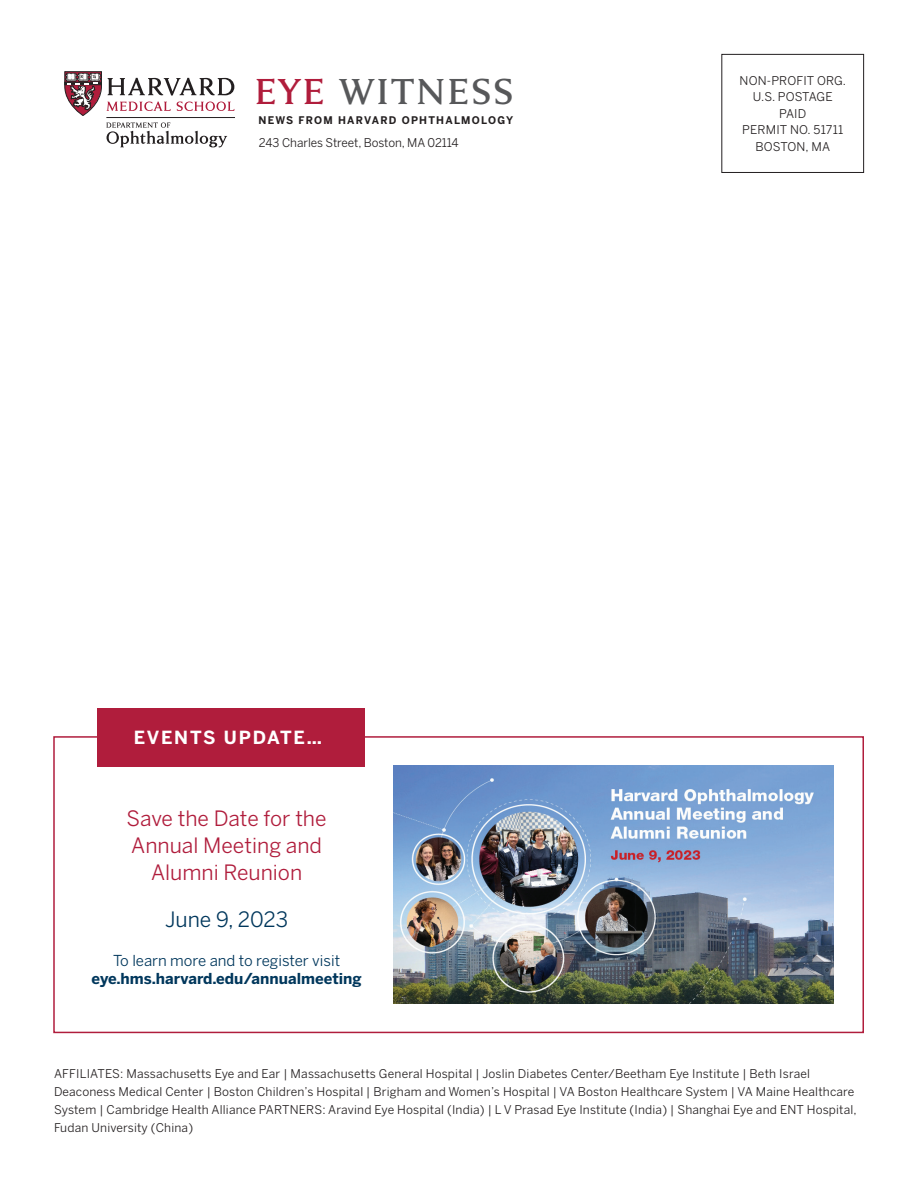
<style>
.page{position:relative;width:918px;height:1188px;background:#fff}
.page>*{position:absolute;margin:0;border:0;box-sizing:border-box;transform-origin:0 0}
.Table_Content{font:700 39px "Anziano Pro";letter-spacing:.04em;color:#57585a}
.t1{font:21px/27px "Benton Sans";color:#b01d3c;text-align:center}
.t2{font:21px "Benton Sans";color:#00375c}
.t3{font:700 18px "Benton Sans";letter-spacing:.1em;color:#fff}
.t4{font:700 15px/18px "Benton Sans";color:#00375c;text-align:center}
.Body{font:12px/18px "Benton Sans";letter-spacing:.015em;color:#231f20}
.Body-2{font:12px "Benton Sans";letter-spacing:-.005em;color:#231f20}
.Body-3{font:12px "Benton Sans";letter-spacing:-.01em;color:#231f20}
.Body-4{font:700 10.5px "Benton Sans";letter-spacing:.12em;color:#231f20}
.s1{color:#b01d3c}
.s2{font-weight:400}
</style>
<div class="page">
<div style="left:721px;top:54px;width:143px;height:119px;border:1px solid #231f20"></div>
<svg style="left:106px;top:122px;width:121px;height:25px"></svg>
<hr style="left:106px;top:117px;width:129px;height:1px;background:#231f20">
<svg style="left:64px;top:71px;width:170px;height:45px"></svg>
<div style="left:53px;top:736px;width:811px;height:297px;background:#fff;border:2px solid #b01d3c"></div>
<div style="left:98px;top:708px;width:267px;height:59px;background:#b01d3c"></div>
<img style="left:394px;top:766px;width:440px;height:238px">
<p class="Table_Content" style="left:255px;top:67px;width:261px"><span class="s1">EYE</span> WITNESS</p>
<p class="Body-4" style="left:259px;top:114px;width:256px">NEWS FROM HARVARD OPHTHALMOLOGY</p>
<p class="Body-2" style="left:259px;top:135px;width:201px">243 Charles Street, Boston, MA 02114</p>
<p class="Body" style="left:740px;top:71px;width:108px">NON-PROFIT ORG.</p>
<p class="Body-3" style="left:753px;top:90px;width:81px">U.S. POSTAGE</p>
<p class="Body" style="left:779px;top:104px;width:29px">PAID</p>
<p class="Body" style="left:742px;top:121px;width:103px">PERMIT NO. 51711</p>
<p class="Body" style="left:756px;top:137px;width:76px">BOSTON, MA</p>
<p class="t3" style="left:134px;top:726px;width:190px">EVENTS UPDATE…</p>
<p class="t1" style="left:127px;top:805px;width:202px">Save the Date for the<br>Annual Meeting and<br>Alumni Reunion</p>
<p class="t2" style="left:165px;top:907px;width:125px">June 9, 2023</p>
<p class="t4" style="left:92px;top:952px;width:272px"><span class="s2">To learn more and to register visit </span>eye.hms.harvard.edu/annualmeeting</p>
<p class="Body" style="left:54px;top:1065px;width:804px">AFFILIATES: Massachusetts Eye and Ear | Massachusetts General Hospital | Joslin Diabetes Center/Beetham Eye Institute | Beth Israel Deaconess Medical Center | Boston Children’s Hospital | Brigham and Women’s Hospital | VA Boston Healthcare System | VA Maine Healthcare System | Cambridge Health Alliance PARTNERS: Aravind Eye Hospital (India) | L V Prasad Eye Institute (India) | Shanghai Eye and ENT Hospital, Fudan University (China)</p>
</div>
